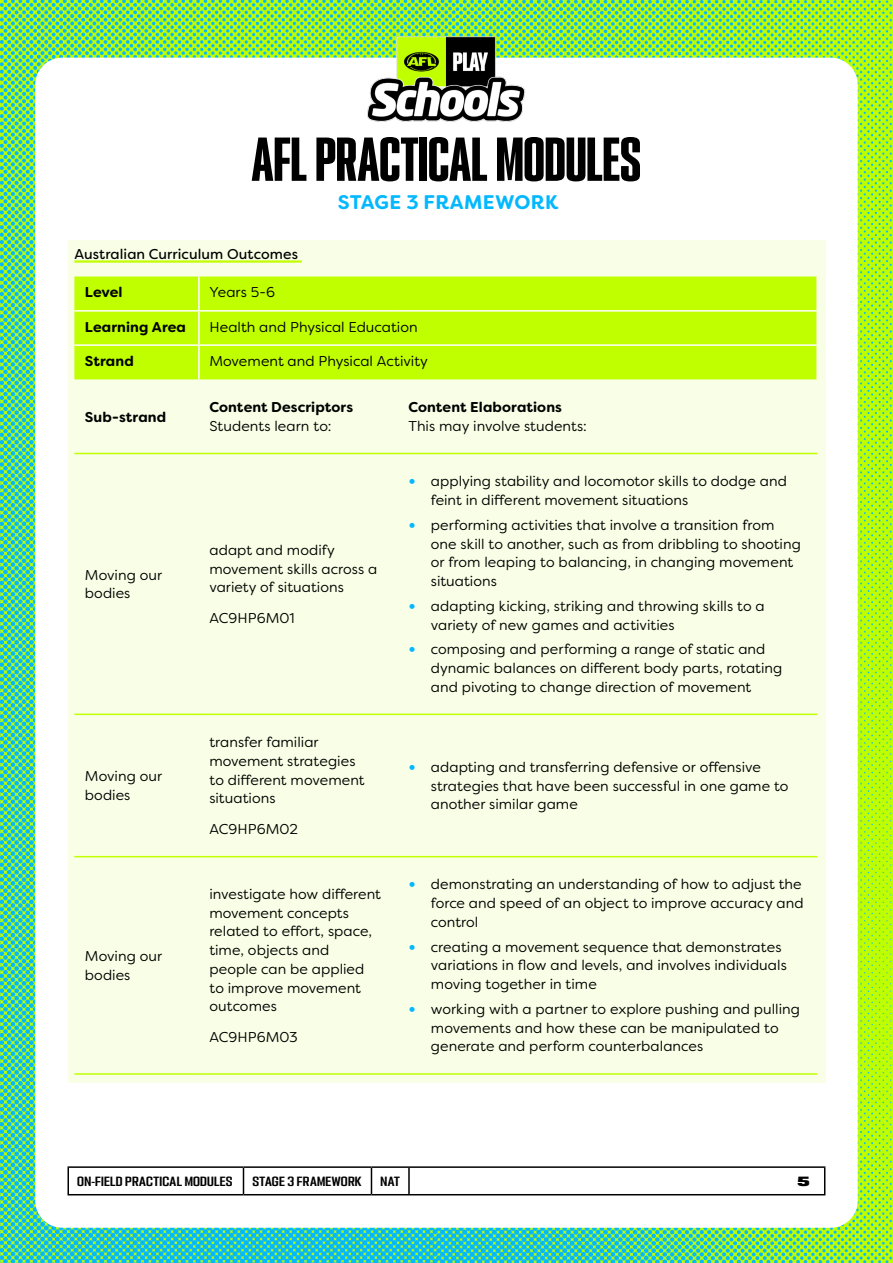
<style>
.page{position:relative;width:893px;height:1263px;background:#fff}
.page>*{position:absolute;margin:0;border:0;box-sizing:border-box;transform-origin:0 0}
.t1{font:55.5px "PODIUM Sharp 2.10";color:#000}
.t2{font:700 19.65px "Filson Soft";letter-spacing:.02em;color:#03b8ff}
.t3{font:14.25px/18.8px "Filson Soft";letter-spacing:.005em;color:#000}
.t4{font:700 14.25px "Filson Soft";letter-spacing:.01em;color:#000}
.t5{font:14.25px "Filson Soft";letter-spacing:.005em;color:#000}
.t6{font:12px "PODIUM Sharp 4.9";letter-spacing:.02em;color:#000}
.t7{font:12px "PODIUM Sharp 7.12";color:#000}
.s1{font-weight:700;font-size:18px;color:#03b8ff}
</style>
<div class="page">
<img style="left:0;top:0;width:893px;height:1263px">
<div style="left:35px;top:58px;width:823px;height:1170px;background:#fff;border-radius:27px"></div>
<img style="left:332px;top:0;width:229px;height:122px">
<hr style="left:68px;top:1166px;width:175px;height:2px;background:#000">
<svg style="left:68px;top:1168px;width:1px;height:26px"></svg>
<hr style="left:243px;top:1166px;width:128px;height:2px;background:#000">
<svg style="left:243px;top:1168px;width:1px;height:26px"></svg>
<hr style="left:371px;top:1166px;width:38px;height:2px;background:#000">
<svg style="left:371px;top:1168px;width:1px;height:26px"></svg>
<hr style="left:409px;top:1166px;width:416px;height:2px;background:#000">
<hr style="left:408px;top:1168px;width:2px;height:26px;background:#000">
<svg style="left:824px;top:1168px;width:1px;height:26px"></svg>
<hr style="left:68px;top:1194px;width:175px;height:1px;background:#000">
<hr style="left:243px;top:1194px;width:128px;height:1px;background:#000">
<hr style="left:371px;top:1194px;width:38px;height:1px;background:#000">
<hr style="left:409px;top:1194px;width:416px;height:1px;background:#000">
<div style="left:68px;top:240px;width:757px;height:842px;background:#f9ffe6"></div>
<hr style="left:74px;top:260px;width:228px;height:3px;background:#c0ff00">
<div style="left:74px;top:276px;width:742px;height:103px;background:#c0ff00"></div>
<hr style="left:198px;top:276px;width:2px;height:34px;background:#fff">
<hr style="left:816px;top:276px;width:2px;height:34px;background:#fff">
<hr style="left:74px;top:310px;width:125px;height:2px;background:#fff">
<hr style="left:199px;top:310px;width:199px;height:2px;background:#fff">
<hr style="left:198px;top:312px;width:2px;height:32px;background:#fff">
<hr style="left:398px;top:310px;width:420px;height:2px;background:#fff">
<hr style="left:816px;top:312px;width:2px;height:32px;background:#fff">
<hr style="left:74px;top:344px;width:125px;height:2px;background:#fff">
<hr style="left:199px;top:344px;width:199px;height:2px;background:#fff">
<hr style="left:198px;top:346px;width:2px;height:33px;background:#fff">
<hr style="left:398px;top:344px;width:420px;height:2px;background:#fff">
<hr style="left:816px;top:346px;width:2px;height:33px;background:#fff">
<hr style="left:74px;top:453px;width:125px;height:1px;background:#c0ff00">
<hr style="left:199px;top:453px;width:199px;height:1px;background:#c0ff00">
<hr style="left:398px;top:453px;width:419px;height:1px;background:#c0ff00">
<hr style="left:74px;top:713px;width:125px;height:2px;background:#c0ff00">
<hr style="left:199px;top:713px;width:199px;height:2px;background:#c0ff00">
<hr style="left:398px;top:713px;width:419px;height:2px;background:#c0ff00">
<hr style="left:74px;top:856px;width:125px;height:1px;background:#c0ff00">
<hr style="left:199px;top:856px;width:199px;height:1px;background:#c0ff00">
<hr style="left:398px;top:856px;width:419px;height:1px;background:#c0ff00">
<hr style="left:74px;top:1073px;width:125px;height:2px;background:#c0ff00">
<hr style="left:199px;top:1073px;width:199px;height:2px;background:#c0ff00">
<hr style="left:398px;top:1073px;width:419px;height:2px;background:#c0ff00">
<h1 class="t1" style="left:252px;top:124px;width:391px">AFL PRACTICAL MODULES</h1>
<h2 class="t2" style="left:338px;top:190px;width:222px">STAGE 3 FRAMEWORK</h2>
<p class="t5" style="left:74px;top:244px;width:225px">Australian Curriculum Outcomes</p>
<p class="t4" style="left:85px;top:283px;width:39px">Level</p>
<p class="t3" style="left:209px;top:283px;width:67px">Years 5-6</p>
<p class="t4" style="left:85px;top:317px;width:103px">Learning Area</p>
<p class="t3" style="left:209px;top:317px;width:210px">Health and Physical Education</p>
<p class="t4" style="left:85px;top:352px;width:50px">Strand</p>
<p class="t3" style="left:209px;top:351px;width:220px">Movement and Physical Activity</p>
<p class="t4" style="left:85px;top:407px;width:83px">Sub-strand</p>
<p class="t3" style="left:85px;top:565px;width:79px">Moving our bodies</p>
<p class="t3" style="left:85px;top:767px;width:79px">Moving our bodies</p>
<p class="t3" style="left:85px;top:947px;width:79px">Moving our bodies</p>
<p class="t4" style="left:209px;top:398px;width:145px">Content Descriptors</p>
<p class="t3" style="left:209px;top:417px;width:123px">Students learn to:</p>
<p class="t3" style="left:209px;top:540px;width:169px">adapt and modify movement skills across a variety of situations</p>
<p class="t3" style="left:209px;top:609px;width:87px">AC9HP6M01</p>
<p class="t3" style="left:209px;top:733px;width:157px">transfer familiar movement strategies to different movement situations</p>
<p class="t3" style="left:209px;top:820px;width:90px">AC9HP6M02</p>
<p class="t3" style="left:209px;top:884px;width:173px">investigate how different movement concepts related to effort, space, time, objects and<br>people can be applied to improve movement outcomes</p>
<p class="t3" style="left:209px;top:1028px;width:90px">AC9HP6M03</p>
<p class="t4" style="left:408px;top:398px;width:155px">Content Elaborations</p>
<p class="t3" style="left:408px;top:417px;width:180px">This may involve students:</p>
<p class="t3" style="left:431px;top:472px;width:358px;text-indent:-22px"><span class="s1">•</span> applying stability and locomotor skills to dodge and feint in different movement situations</p>
<p class="t3" style="left:431px;top:515px;width:371px;text-indent:-22px"><span class="s1">•</span> performing activities that involve a transition from one skill to another, such as from dribbling to shooting or from leaping to balancing, in changing movement situations</p>
<p class="t3" style="left:431px;top:596px;width:335px;text-indent:-22px"><span class="s1">•</span> adapting kicking, striking and throwing skills to a variety of new games and activities</p>
<p class="t3" style="left:431px;top:640px;width:353px;text-indent:-22px"><span class="s1">•</span> composing and performing a range of static and dynamic balances on different body parts, rotating and pivoting to change direction of movement</p>
<p class="t3" style="left:431px;top:757px;width:359px;text-indent:-22px"><span class="s1">•</span> adapting and transferring defensive or offensive strategies that have been successful in one game to another similar game</p>
<p class="t3" style="left:431px;top:875px;width:374px;text-indent:-22px"><span class="s1">•</span> demonstrating an understanding of how to adjust the force and speed of an object to improve accuracy and control</p>
<p class="t3" style="left:431px;top:937px;width:357px;text-indent:-22px"><span class="s1">•</span> creating a movement sequence that demonstrates variations in flow and levels, and involves individuals moving together in time</p>
<p class="t3" style="left:431px;top:999px;width:371px;text-indent:-22px"><span class="s1">•</span> working with a partner to explore pushing and pulling movements and how these can be manipulated to generate and perform counterbalances</p>
<p class="t6" style="left:77px;top:1173px;width:157px">ON-FIELD PRACTICAL MODULES</p>
<p class="t6" style="left:252px;top:1173px;width:111px">STAGE 3 FRAMEWORK</p>
<p class="t6" style="left:380px;top:1173px;width:21px">NAT</p>
<p class="t7" style="left:798px;top:1173px;width:14px">5</p>
</div>
